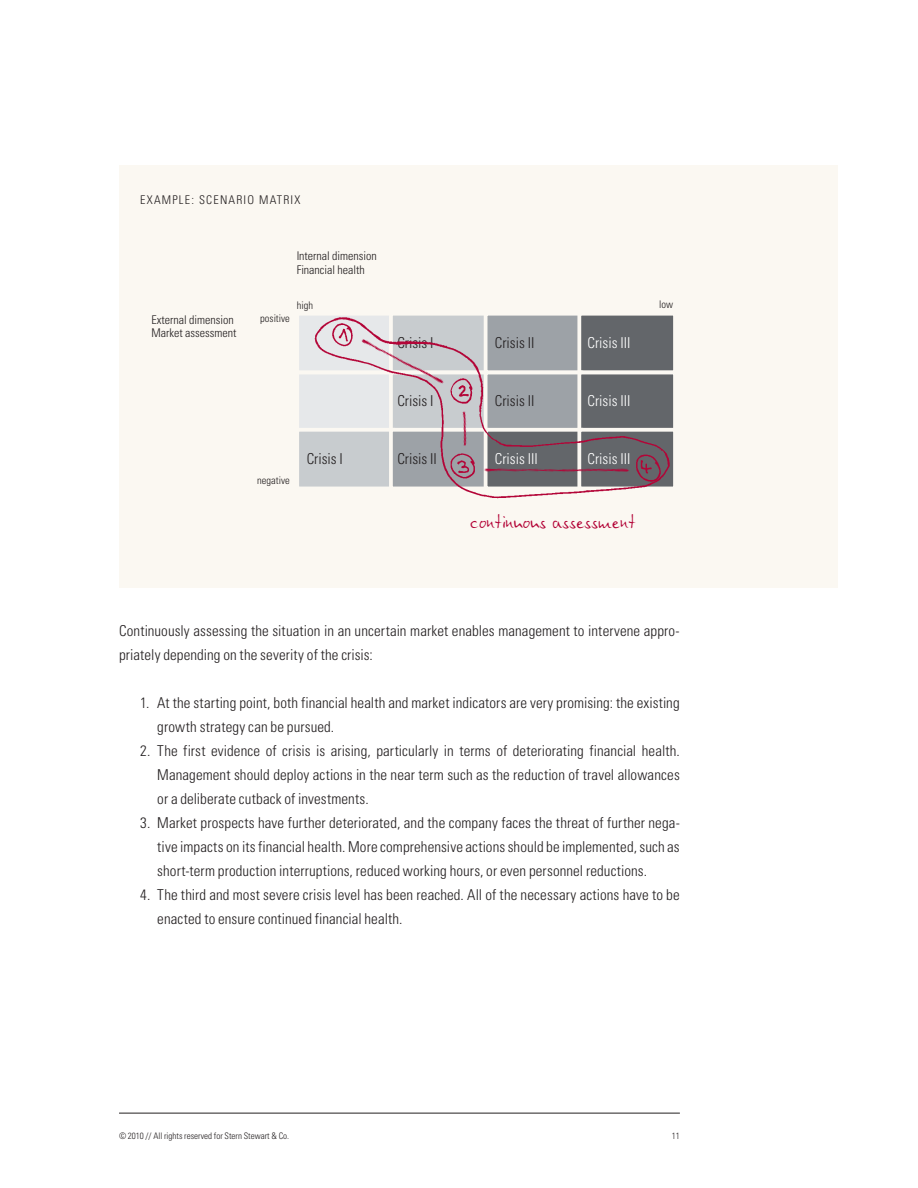
<style>
.page{position:relative;width:918px;height:1188px;background:#fff}
.page>*{position:absolute;margin:0;border:0;box-sizing:border-box;transform-origin:0 0}
.t1{font:20.85px "Linotype Ego";color:#b30437}
.t2{font:300 condensed 15px/24px "Univers LT";letter-spacing:.005em;color:#231f20}
.t3{font:300 condensed 15px "Univers LT";color:#fff}
.t4{font:300 condensed 12px/13.5px "Univers LT";color:#231f20}
.t5{font:300 condensed 10.5px "Univers LT";color:#231f20}
.t6{font:300 condensed 9px "Univers LT";color:#231f20}
</style>
<div class="page">
<hr style="left:119px;top:1113px;width:561px;height:1px;background:#231f20">
<div style="left:119px;top:166px;width:719px;height:422px;background:#fbf8f2"></div>
<div style="left:295px;top:312px;width:100px;height:62px;background:#e6e8ea;border:4px solid #fbf8f2"></div>
<div style="left:295px;top:371px;width:100px;height:62px;background:#e6e8ea;border:4px solid #fbf8f2"></div>
<div style="left:295px;top:428px;width:100px;height:62px;background:#c8cccf;border:4px solid #fbf8f2"></div>
<img style="left:307px;top:312px;width:367px;height:187px">
<p class="t4" style="left:140px;top:193px;width:23px">Examp</p>
<p class="t4" style="left:179px;top:193px;width:98px">le: Scenario Matri</p>
<p class="t4" style="left:294px;top:193px;width:7px">x</p>
<p class="t4" style="left:297px;top:249px;width:82px">Internal dimension<br>Financial health</p>
<p class="t4" style="left:152px;top:313px;width:86px">External dimension<br>Market assessment</p>
<p class="t5" style="left:297px;top:299px;width:18px">high</p>
<p class="t5" style="left:659px;top:298px;width:15px">low</p>
<p class="t5" style="left:260px;top:312px;width:31px">positive</p>
<p class="t2" style="left:397px;top:331px;width:38px">Crisis I</p>
<p class="t2" style="left:397px;top:388px;width:38px">Crisis I</p>
<p class="t5" style="left:257px;top:474px;width:34px">negative</p>
<p class="t2" style="left:307px;top:446px;width:38px">Crisis I</p>
<p class="t2" style="left:397px;top:446px;width:41px">Crisis II</p>
<p class="t2" style="left:495px;top:331px;width:41px">Crisis II</p>
<p class="t3" style="left:588px;top:334px;width:44px">Crisis III</p>
<p class="t2" style="left:495px;top:388px;width:41px">Crisis II</p>
<p class="t3" style="left:588px;top:391px;width:44px">Crisis III</p>
<p class="t3" style="left:495px;top:449px;width:44px">Crisis III</p>
<p class="t3" style="left:588px;top:449px;width:44px">Crisis III</p>
<h1 class="t1" style="left:471px;top:508px;width:167px">continuous assessment</h1>
<p class="t2" style="left:119px;top:619px;width:562px">Continuously assessing the situation in an uncertain market enables management to intervene appro&shy;priately depending on the severity of the crisis:</p>
<p class="t2" style="left:157px;top:691px;width:524px;text-indent:-17px">1. At the starting point, both financial health and market indicators are very promising: the existing growth strategy can be pursued.</p>
<p class="t2" style="left:157px;top:739px;width:524px;text-align:justify;text-indent:-17px">2. The first evidence of crisis is arising, particularly in terms of deteriorating financial health.<br>Management should deploy actions in the near term such as the reduction of travel allowances or a deliberate cutback of investments.</p>
<p class="t2" style="left:157px;top:811px;width:524px;text-align:justify;text-indent:-17px">3. Market prospects have further deteriorated, and the company faces the threat of further nega&shy;tive impacts on its financial health. More comprehensive actions should be implemented, such as short-term production interruptions, reduced working hours, or even personnel reductions.</p>
<p class="t2" style="left:157px;top:883px;width:524px;text-indent:-17px">4. The third and most severe crisis level has been reached. All of the necessary actions have to be enacted to ensure continued financial health.</p>
<p class="t6" style="left:119px;top:1130px;width:172px">© 2010 // All rights reserved for Stern Stewart &amp; Co.</p>
<p class="t6" style="left:672px;top:1130px;width:9px">11</p>
</div>
